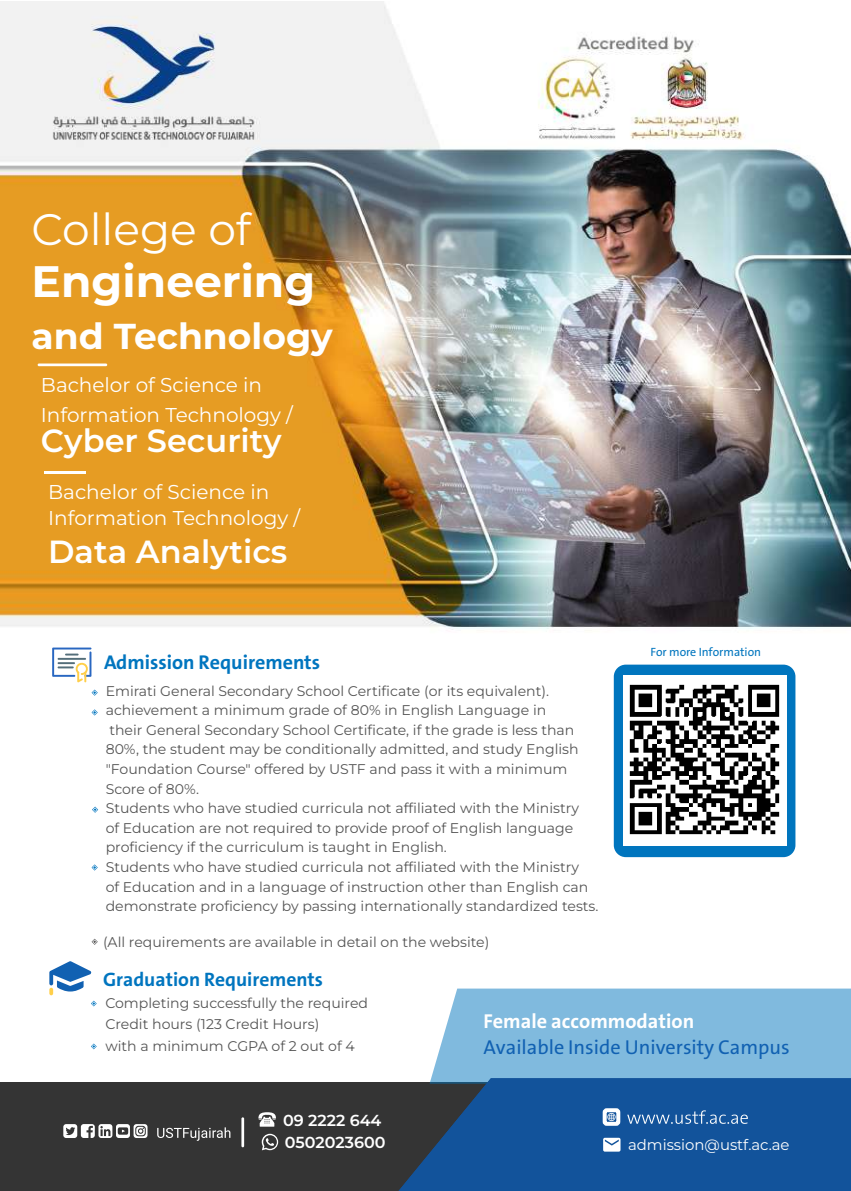
<style>
.page{position:relative;width:851px;height:1191px;background:#fff}
.page>*{position:absolute;margin:0;border:0;box-sizing:border-box;transform-origin:0 0}
.t1{font:700 44px "Montserrat";color:#fff}
.t2{font:44px "Montserrat";color:#fff}
.t3{font:700 36px "Montserrat";color:#fff}
.t4{font:600 32px "Montserrat";color:#fff}
.t5{font:20.2px "Bahij The Sans Arabic";color:#1161b2}
.t6{font:700 20.2px "Bahij The Sans Arabic";color:#fff}
.t7{font:20px/30px "Montserrat";color:#fff}
.t8{font:700 20px "Bahij The Sans Arabic";color:#0075bf}
.t9{font:700 19.4px "Bahij The Sans Arabic";color:#0075bf}
.t10{font:600 16px "Montserrat";color:#fff}
.t11{font:14.8px "Montserrat";color:#fff}
.t12{font:14px/19.6px "Montserrat";color:#555}
.t13{font:12px "Bahij The Sans Arabic";letter-spacing:-.01em;color:#0075be}
</style>
<div class="page">
<img style="left:0;top:1px;width:850px;height:630px">
<div style="left:0;top:1082px;width:850px;height:109px;background:#343434"></div>
<hr style="left:241px;top:1117px;width:3px;height:30px;background:#fff">
<svg style="left:52px;top:647px;width:39px;height:35px"></svg>
<svg style="left:91px;top:1043px;width:6px;height:6px"></svg>
<div style="left:431px;top:988px;width:419px;height:90px;background:#80bade"></div>
<svg style="left:92px;top:689px;width:6px;height:6px"></svg>
<svg style="left:92px;top:709px;width:6px;height:6px"></svg>
<svg style="left:92px;top:806px;width:6px;height:6px"></svg>
<svg style="left:92px;top:864px;width:6px;height:6px"></svg>
<svg style="left:92px;top:938px;width:6px;height:7px"></svg>
<svg style="left:49px;top:961px;width:48px;height:45px"></svg>
<svg style="left:398px;top:1078px;width:452px;height:113px;background:#175090"></svg>
<svg style="left:157px;top:1127px;width:73px;height:13px"></svg>
<svg style="left:63px;top:1124px;width:84px;height:14px"></svg>
<svg style="left:627px;top:1110px;width:213px;height:38px;background:#1b599e"></svg>
<svg style="left:607px;top:1113px;width:8px;height:7px"></svg>
<div style="left:602px;top:1108px;width:18px;height:17px;border:4px solid #fff;border-radius:2px"></div>
<svg style="left:603px;top:1137px;width:17px;height:14px"></svg>
<hr style="left:38px;top:363px;width:69px;height:3px;background:#fff">
<hr style="left:44px;top:472px;width:42px;height:2px;background:#fff">
<div style="left:613px;top:664px;width:182px;height:193px;background:#0075be;border-radius:12px"></div>
<div style="left:623px;top:675px;width:163px;height:170px;background:#fff"></div>
<img style="left:629px;top:684px;width:151px;height:151px">
<svg style="left:258px;top:1112px;width:18px;height:14px"></svg>
<svg style="left:262px;top:1133px;width:16px;height:17px"></svg>
<h1 class="t2" style="left:31px;top:200px;width:221px">College of</h1>
<h1 class="t1" style="left:31px;top:252px;width:285px">Engineering</h1>
<h2 class="t3" style="left:31px;top:312px;width:303px">and Technology</h2>
<h3 class="t7" style="left:41px;top:370px;width:253px">Bachelor of Science in<br>Information Technology /</h3>
<h3 class="t4" style="left:41px;top:420px;width:242px">Cyber Security</h3>
<h3 class="t7" style="left:48px;top:478px;width:253px;line-height:26px">Bachelor of Science in<br>Information Technology /</h3>
<h3 class="t4" style="left:48px;top:530px;width:241px">Data Analytics</h3>
<h3 class="t8" style="left:104px;top:650px;width:217px">Admission Requirements</h3>
<p class="t12" style="left:106px;top:680px;width:494px">Emirati General Secondary School Certificate (or its equivalent). achievement a minimum grade of 80% in English Language in<br>their General Secondary School Certificate, if the grade is less than 80%, the student may be conditionally admitted, and study English "Foundation Course" offered by USTF and pass it with a minimum Score of 80%.<br>Students who have studied curricula not affiliated with the Ministry<br>of Education are not required to provide proof of English language proficiency if the curriculum is taught in English.<br>Students who have studied curricula not affiliated with the Ministry<br>of Education and in a language of instruction other than English can demonstrate proficiency by passing internationally standardized tests.</p>
<p class="t12" style="left:103px;top:932px;width:388px">(All requirements are available in detail on the website)</p>
<p class="t13" style="left:650px;top:642px;width:112px">For more Information</p>
<h3 class="t9" style="left:103px;top:968px;width:221px">Graduation Requirements</h3>
<p class="t12" style="left:105px;top:992px;width:264px;line-height:21px">Completing successfully the required<br>Credit hours (123 Credit Hours)<br>with a minimum CGPA of 2 out of 4</p>
<p class="t10" style="left:283px;top:1109px;width:100px">09 2222 644</p>
<p class="t10" style="left:285px;top:1131px;width:102px">0502023600</p>
<h3 class="t6" style="left:483px;top:1009px;width:212px">Female accommodation</h3>
<h3 class="t5" style="left:483px;top:1031px;width:308px">Available Inside University Campus</h3>
<p class="t11" style="left:628px;top:1134px;width:163px">admission@ustf.ac.ae</p>
</div>
